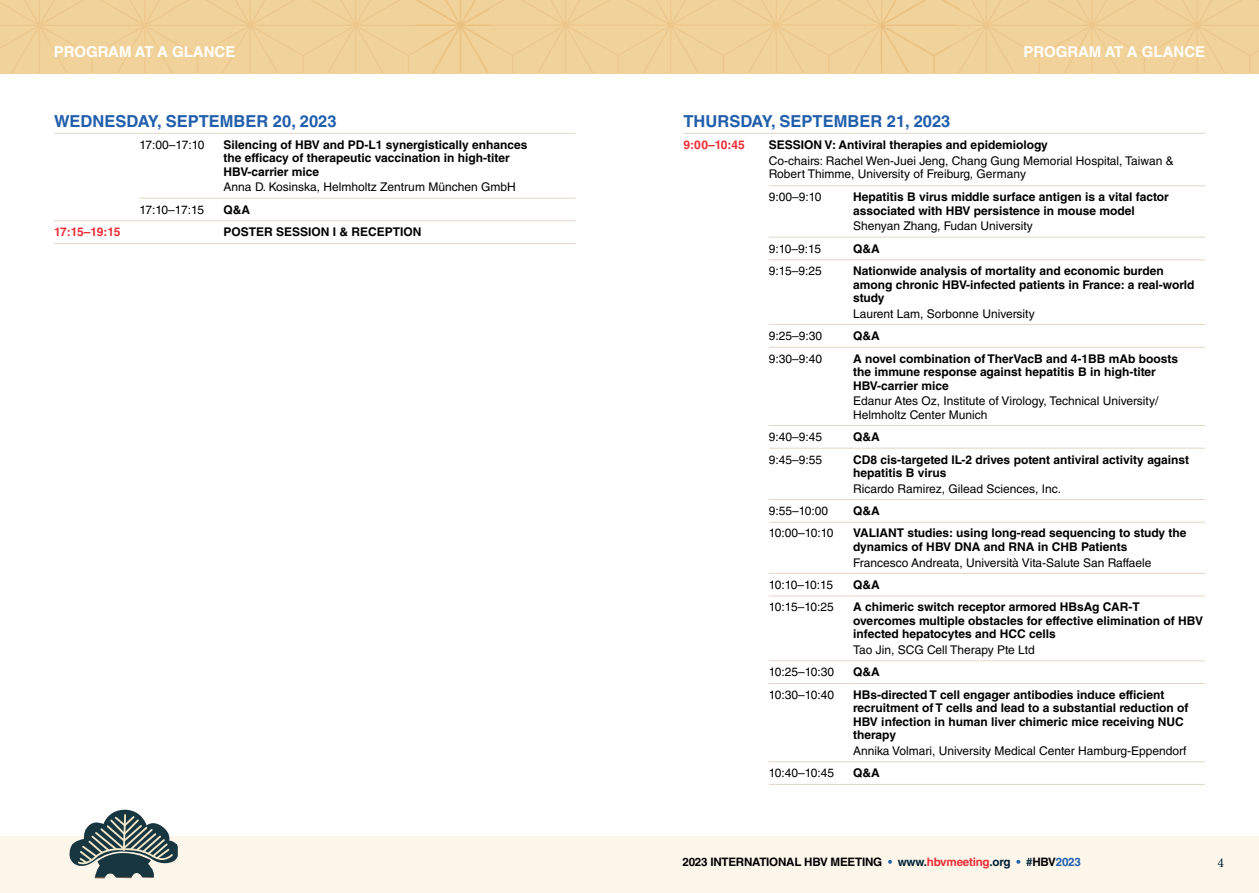
<style>
.page{position:relative;width:1259px;height:893px;background:#fff}
.page>*{position:absolute;margin:0;border:0;box-sizing:border-box;transform-origin:0 0}
.t1{font:700 16.5px "Helvetica LT Std";color:#215eac}
.t2{font:700 15px "Helvetica LT Std";color:#fff}
.t3{font:13.5px "Minion Pro";color:#002133}
.t4{font:700 12px/13.5px "Helvetica LT Std";color:#000}
.t5{font:12px/13.5px "Helvetica LT Std";color:#000}
.t6{font:700 12px "Helvetica LT Std";letter-spacing:-.035em;color:#ee2d36}
.t7{font:700 11.7px "Helvetica LT Std";letter-spacing:-.02em;color:#000}
.s1{color:#215eac}
.s2{color:#002133}
.s3{color:#ee2d36}
</style>
<div class="page">
<div style="left:0;top:836px;width:1259px;height:57px;background:#fcf6eb"></div>
<svg style="left:0;top:0;width:1259px;height:72px;background:#f0d099"></svg>
<svg style="left:73px;top:810px;width:103px;height:34px"></svg>
<svg style="left:69px;top:844px;width:109px;height:22px"></svg>
<svg style="left:78px;top:814px;width:95px;height:64px"></svg>
<hr style="left:54px;top:133px;width:85px;height:1px;background:#e3d7c8">
<hr style="left:139px;top:133px;width:85px;height:1px;background:#e3d7c8">
<hr style="left:224px;top:133px;width:351px;height:1px;background:#e3d7c8">
<hr style="left:139px;top:198px;width:85px;height:1px;background:#e3d7c8">
<hr style="left:224px;top:198px;width:351px;height:1px;background:#e3d7c8">
<hr style="left:54px;top:243px;width:85px;height:1px;background:#e3d7c8">
<hr style="left:139px;top:243px;width:85px;height:1px;background:#e3d7c8">
<hr style="left:139px;top:220px;width:85px;height:1px;background:#e3d7c8">
<hr style="left:224px;top:220px;width:351px;height:1px;background:#e3d7c8">
<hr style="left:224px;top:243px;width:351px;height:1px;background:#e3d7c8">
<hr style="left:54px;top:220px;width:85px;height:1px;background:#e3d7c8">
<hr style="left:683px;top:133px;width:86px;height:1px;background:#e3d7c8">
<hr style="left:769px;top:133px;width:84px;height:1px;background:#e3d7c8">
<hr style="left:853px;top:133px;width:352px;height:1px;background:#e3d7c8">
<hr style="left:769px;top:347px;width:84px;height:1px;background:#e3d7c8">
<hr style="left:853px;top:347px;width:352px;height:1px;background:#e3d7c8">
<hr style="left:769px;top:425px;width:84px;height:1px;background:#e3d7c8">
<hr style="left:853px;top:425px;width:352px;height:1px;background:#e3d7c8">
<hr style="left:769px;top:448px;width:84px;height:1px;background:#e3d7c8">
<hr style="left:853px;top:448px;width:352px;height:1px;background:#e3d7c8">
<hr style="left:769px;top:573px;width:84px;height:1px;background:#e3d7c8">
<hr style="left:853px;top:573px;width:352px;height:1px;background:#e3d7c8">
<hr style="left:769px;top:596px;width:84px;height:1px;background:#e3d7c8">
<hr style="left:853px;top:596px;width:352px;height:1px;background:#e3d7c8">
<hr style="left:769px;top:660px;width:84px;height:1px;background:#e3d7c8">
<hr style="left:853px;top:660px;width:352px;height:1px;background:#e3d7c8">
<hr style="left:769px;top:683px;width:84px;height:1px;background:#e3d7c8">
<hr style="left:853px;top:683px;width:352px;height:1px;background:#e3d7c8">
<hr style="left:769px;top:237px;width:84px;height:1px;background:#e3d7c8">
<hr style="left:853px;top:237px;width:352px;height:1px;background:#e3d7c8">
<hr style="left:769px;top:324px;width:84px;height:1px;background:#e3d7c8">
<hr style="left:853px;top:324px;width:352px;height:1px;background:#e3d7c8">
<hr style="left:769px;top:259px;width:84px;height:1px;background:#e3d7c8">
<hr style="left:853px;top:259px;width:352px;height:1px;background:#e3d7c8">
<hr style="left:769px;top:499px;width:84px;height:1px;background:#e3d7c8">
<hr style="left:853px;top:499px;width:352px;height:1px;background:#e3d7c8">
<hr style="left:769px;top:522px;width:84px;height:1px;background:#e3d7c8">
<hr style="left:853px;top:522px;width:352px;height:1px;background:#e3d7c8">
<hr style="left:769px;top:784px;width:84px;height:1px;background:#e3d7c8">
<hr style="left:853px;top:784px;width:352px;height:1px;background:#e3d7c8">
<hr style="left:769px;top:761px;width:84px;height:1px;background:#e3d7c8">
<hr style="left:853px;top:761px;width:352px;height:1px;background:#e3d7c8">
<hr style="left:769px;top:185px;width:84px;height:1px;background:#e3d7c8">
<hr style="left:853px;top:185px;width:352px;height:1px;background:#e3d7c8">
<p class="t2" style="left:54px;top:42px;width:183px">PROGRAM AT A GLANCE</p>
<p class="t2" style="left:1023px;top:42px;width:183px">PROGRAM AT A GLANCE</p>
<h1 class="t1" style="left:54px;top:111px;width:284px">WEDNESDAY, SEPTEMBER 20, 2023</h1>
<p class="t5" style="left:139px;top:138px;width:67px">17:00–17:10</p>
<p class="t4" style="left:224px;top:138px;width:305px">Silencing of HBV and PD-L1 synergistically enhances the efficacy of therapeutic vaccination in high-titer<br>HBV-carrier mice</p>
<p class="t5" style="left:224px;top:180px;width:293px">Anna D. Kosinska, Helmholtz Zentrum München GmbH</p>
<p class="t5" style="left:139px;top:203px;width:66px">17:10–17:15</p>
<p class="t4" style="left:224px;top:202px;width:28px">Q&amp;A</p>
<p class="t6" style="left:54px;top:225px;width:68px">17:15–19:15</p>
<p class="t4" style="left:224px;top:225px;width:199px">POSTER SESSION I &amp; RECEPTION</p>
<h1 class="t1" style="left:683px;top:111px;width:268px">THURSDAY, SEPTEMBER 21, 2023</h1>
<p class="t6" style="left:683px;top:138px;width:63px">9:00–10:45</p>
<p class="t4" style="left:769px;top:138px;width:280px">SESSION V: Antiviral therapies and epidemiology</p>
<p class="t5" style="left:769px;top:154px;width:406px">Co-chairs: Rachel Wen-Juei Jeng, Chang Gung Memorial Hospital, Taiwan &amp;<br>Robert Thimme, University of Freiburg, Germany</p>
<p class="t5" style="left:769px;top:190px;width:54px">9:00–9:10</p>
<p class="t4" style="left:853px;top:190px;width:317px">Hepatitis B virus middle surface antigen is a vital factor associated with HBV persistence in mouse model</p>
<p class="t5" style="left:853px;top:219px;width:181px">Shenyan Zhang, Fudan University</p>
<p class="t5" style="left:769px;top:241px;width:54px">9:10–9:15</p>
<p class="t4" style="left:853px;top:241px;width:28px">Q&amp;A</p>
<p class="t5" style="left:769px;top:264px;width:54px">9:15–9:25</p>
<p class="t4" style="left:853px;top:264px;width:343px">Nationwide analysis of mortality and economic burden among chronic HBV-infected patients in France: a real-world study</p>
<p class="t5" style="left:853px;top:307px;width:183px">Laurent Lam, Sorbonne University</p>
<p class="t5" style="left:769px;top:329px;width:55px">9:25–9:30</p>
<p class="t4" style="left:853px;top:329px;width:28px">Q&amp;A</p>
<p class="t5" style="left:769px;top:352px;width:55px">9:30–9:40</p>
<p class="t4" style="left:853px;top:351px;width:326px">A novel combination of TherVacB and 4-1BB mAb boosts the immune response against hepatitis B in high-titer<br>HBV-carrier mice</p>
<p class="t5" style="left:853px;top:394px;width:307px">Edanur Ates Oz, Institute of Virology, Technical University/<br>Helmholtz Center Munich</p>
<p class="t5" style="left:769px;top:430px;width:55px">9:40–9:45</p>
<p class="t4" style="left:853px;top:430px;width:28px">Q&amp;A</p>
<p class="t5" style="left:769px;top:453px;width:55px">9:45–9:55</p>
<p class="t4" style="left:853px;top:452px;width:337px">CD8 cis-targeted IL-2 drives potent antiviral activity against hepatitis B virus</p>
<p class="t5" style="left:853px;top:482px;width:209px">Ricardo Ramirez, Gilead Sciences, Inc.</p>
<p class="t5" style="left:769px;top:504px;width:61px">9:55–10:00</p>
<p class="t4" style="left:853px;top:504px;width:28px">Q&amp;A</p>
<p class="t5" style="left:769px;top:526px;width:66px">10:00–10:10</p>
<p class="t4" style="left:853px;top:526px;width:335px">VALIANT studies: using long-read sequencing to study the dynamics of HBV DNA and RNA in CHB Patients</p>
<p class="t5" style="left:853px;top:556px;width:300px">Francesco Andreata, Università Vita-Salute San Raffaele</p>
<p class="t5" style="left:769px;top:578px;width:66px">10:10–10:15</p>
<p class="t4" style="left:853px;top:578px;width:28px">Q&amp;A</p>
<p class="t5" style="left:769px;top:600px;width:66px">10:15–10:25</p>
<p class="t4" style="left:853px;top:600px;width:351px">A chimeric switch receptor armored HBsAg CAR-T overcomes multiple obstacles for effective elimination of HBV infected hepatocytes and HCC cells</p>
<p class="t5" style="left:853px;top:643px;width:183px">Tao Jin, SCG Cell Therapy Pte Ltd</p>
<p class="t5" style="left:769px;top:665px;width:67px">10:25–10:30</p>
<p class="t4" style="left:853px;top:665px;width:28px">Q&amp;A</p>
<p class="t5" style="left:769px;top:688px;width:67px">10:30–10:40</p>
<p class="t4" style="left:853px;top:688px;width:337px">HBs-directed T cell engager antibodies induce efficient recruitment of T cells and lead to a substantial reduction of HBV infection in human liver chimeric mice receiving NUC therapy</p>
<p class="t5" style="left:853px;top:744px;width:335px">Annika Volmari, University Medical Center Hamburg-Eppendorf</p>
<p class="t5" style="left:769px;top:766px;width:67px">10:40–10:45</p>
<p class="t4" style="left:853px;top:766px;width:28px">Q&amp;A</p>
<p class="t7" style="left:682px;top:855px;width:400px">2023 INTERNATIONAL HBV MEETING <span class="s1">•</span> <span class="s2">www.</span><span class="s3">hbvmeeting</span><span class="s2">.org</span> <span class="s1">•</span> <span class="s2">#</span>HBV<span class="s1">2023</span></p>
<p class="t3" style="left:1217px;top:853px;width:8px">4</p>
</div>
